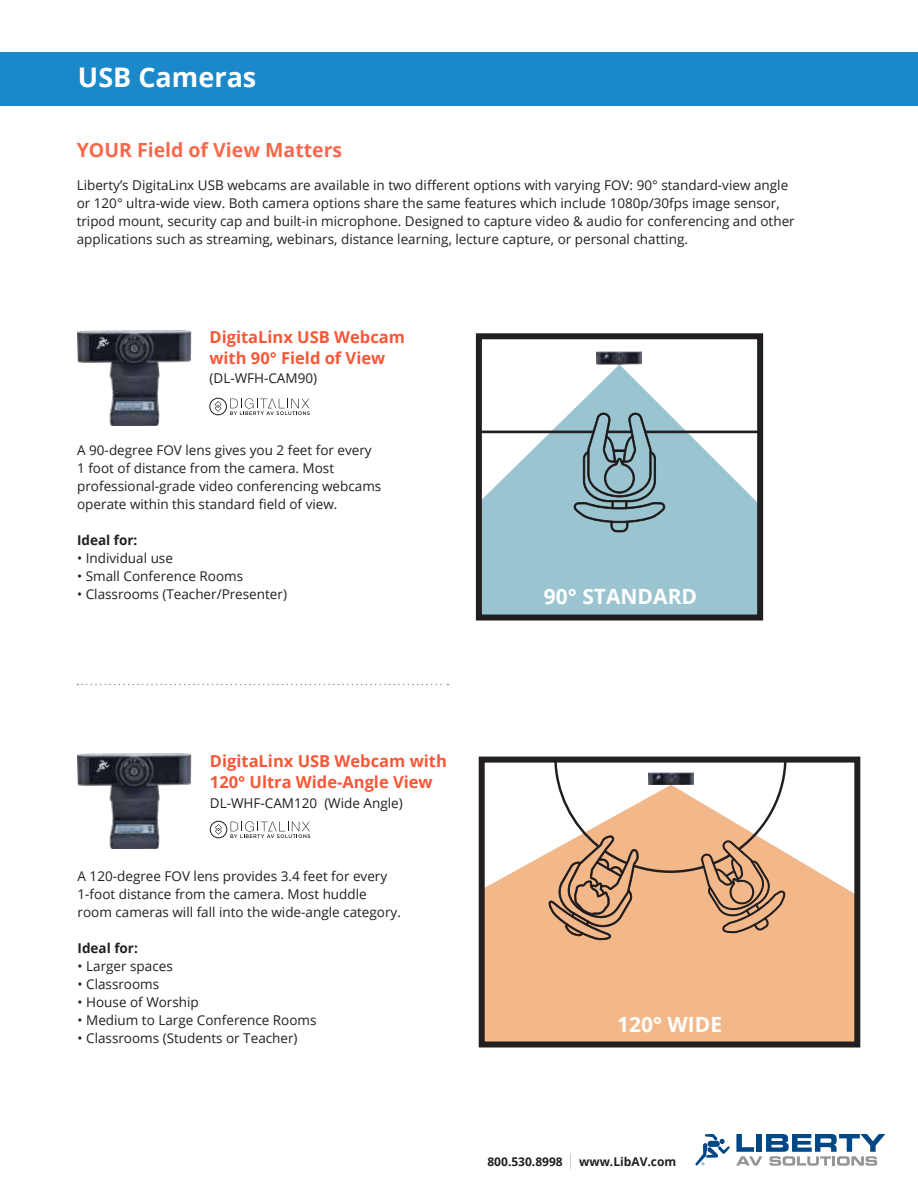
<style>
.page{position:relative;width:918px;height:1188px;background:#fff}
.page>*{position:absolute;margin:0;border:0;box-sizing:border-box;transform-origin:0 0}
.t1{font:700 27px "Open Sans";color:#fff}
.t2{font:700 21px "Open Sans";color:#fff}
.t3{font:700 19.5px "Open Sans";color:#fa684c}
.t4{font:700 16.5px/21px "Open Sans";color:#f95738}
.t5{font:13.5px/18px "Open Sans";color:#231f20}
.t6{font:700 13.5px "Open Sans";color:#231f20}
.t7{font:700 12px "Open Sans";color:#231f20}
.s1{font-family:"Bernina Sans";font-weight:300;font-stretch:extra-condensed;font-size:16.8px;color:#939598}
</style>
<div class="page">
<svg style="left:695px;top:1134px;width:35px;height:32px"></svg>
<svg style="left:736px;top:1134px;width:149px;height:32px"></svg>
<div style="left:0;top:52px;width:918px;height:54px;background:#1b88c9"></div>
<svg style="left:245px;top:398px;width:65px;height:17px"></svg>
<img style="left:77px;top:330px;width:168px;height:95px">
<img style="left:77px;top:754px;width:154px;height:95px">
<svg style="left:483px;top:351px;width:273px;height:263px"></svg>
<div style="left:476px;top:333px;width:287px;height:288px;border:6px solid #231f20"></div>
<img style="left:597px;top:352px;width:45px;height:12px">
<div style="left:486px;top:853px;width:367px;height:188px;background:#f3b88a"></div>
<svg style="left:548px;top:764px;width:240px;height:176px"></svg>
<div style="left:479px;top:757px;width:381px;height:291px;border:6px solid #231f20"></div>
<img style="left:649px;top:772px;width:45px;height:13px">
<svg style="left:215px;top:824px;width:7px;height:11px"></svg>
<div style="left:210px;top:821px;width:17px;height:17px;border:1px solid #231f20;border-radius:50%"></div>
<svg style="left:231px;top:821px;width:79px;height:17px"></svg>
<svg style="left:77px;top:684px;width:371px;height:1px"></svg>
<h1 class="t1" style="left:78px;top:58px;width:180px">USB Cameras</h1>
<h3 class="t3" style="left:77px;top:137px;width:267px">YOUR Field of View Matters</h3>
<p class="t5" style="left:77px;top:176px;width:720px">Liberty’s DigitaLinx USB webcams are available in two different options with varying FOV: 90° standard-view angle or 120° ultra-wide view. Both camera options share the same features which include 1080p/30fps image sensor, tripod mount, security cap and built-in microphone. Designed to capture video &amp; audio for conferencing and other applications such as streaming, webinars, distance learning, lecture capture, or personal chatting.</p>
<p class="t4" style="left:210px;top:326px;width:197px">DigitaLinx USB Webcam with 90° Field of View</p>
<p class="t5" style="left:210px;top:369px;width:109px">(DL-WFH-CAM90)</p>
<p class="t5" style="left:77px;top:441px;width:306px">A 90-degree FOV lens gives you 2 feet for every 1 foot of distance from the camera. Most professional-grade video conferencing webcams operate within this standard field of view.</p>
<p class="t6" style="left:77px;top:531px;width:62px">Ideal for:</p>
<p class="t5" style="left:77px;top:549px;width:97px">• Individual use</p>
<p class="t5" style="left:77px;top:567px;width:168px">• Small Conference Rooms</p>
<p class="t5" style="left:77px;top:585px;width:211px">• Classrooms (Teacher/Presenter)</p>
<h2 class="t2" style="left:544px;top:582px;width:155px">90° STANDARD</h2>
<p class="t4" style="left:210px;top:750px;width:238px">DigitaLinx USB Webcam with<br>120° Ultra Wide-Angle View</p>
<p class="t5" style="left:210px;top:794px;width:194px">DL-WHF-CAM120 (Wide Angle)</p>
<p class="t5" style="left:78px;top:867px;width:325px">A 120-degree FOV lens provides 3.4 feet for every<br>1-foot distance from the camera. Most huddle room cameras will fall into the wide-angle category.</p>
<p class="t6" style="left:78px;top:939px;width:62px">Ideal for:</p>
<p class="t5" style="left:78px;top:957px;width:97px">• Larger spaces</p>
<p class="t5" style="left:78px;top:975px;width:83px">• Classrooms</p>
<p class="t5" style="left:78px;top:993px;width:123px">• House of Worship</p>
<p class="t5" style="left:78px;top:1011px;width:240px">• Medium to Large Conference Rooms</p>
<p class="t5" style="left:78px;top:1029px;width:222px">• Classrooms (Students or Teacher)</p>
<h2 class="t2" style="left:617px;top:1009px;width:106px">120° WIDE</h2>
<p class="t7" style="left:487px;top:1153px;width:190px">800.530.8998 <span class="s1">|</span> www.LibAV.com</p>
</div>
